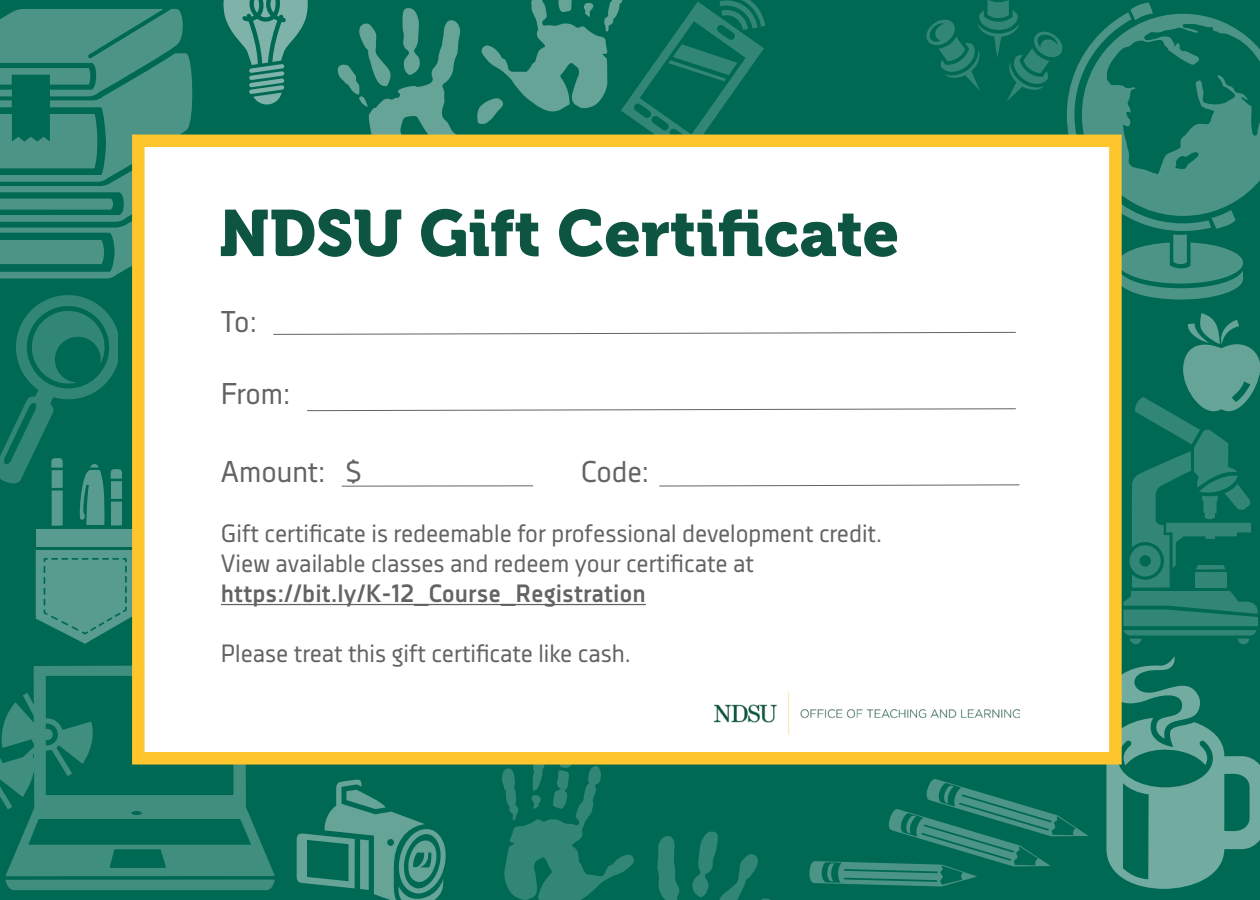
<style>
.page{position:relative;width:1260px;height:900px;background:#006954}
.page>*{position:absolute;margin:0;border:0;box-sizing:border-box;transform-origin:0 0}
.t1{font:65px "Museo 900";color:#0d5540}
.t2{font:30px "Decima Nova";color:#636366}
.t3{font:25px/30px "Decima Nova";color:#636366}
.t4{font:700 25px "Decima Nova";color:#636366}
</style>
<div class="page">
<svg style="left:0;top:9px;width:210px;height:270px;background:#348776"></svg>
<svg style="left:1106px;top:656px;width:154px;height:233px;background:#358877"></svg>
<svg style="left:337px;top:8px;width:124px;height:127px;background:#267f6d"></svg>
<svg style="left:477px;top:0;width:288px;height:135px;background:#1a7864"></svg>
<div style="left:36px;top:529px;width:99px;height:18px;background:#589c8f"></div>
<svg style="left:36px;top:550px;width:96px;height:94px;background:#489384"></svg>
<div style="left:111px;top:502px;width:11px;height:24px;background:#277f6e"></div>
<svg style="left:502px;top:765px;width:273px;height:135px;background:#0d705d"></svg>
<svg style="left:297px;top:779px;width:150px;height:121px;background:#28806e"></svg>
<div style="left:5px;top:880px;width:270px;height:10px;background:#3f8e7e"></div>
<svg style="left:6px;top:665px;width:269px;height:211px;background:#1a7865"></svg>
<svg style="left:0;top:693px;width:98px;height:116px;background:#1f7b68"></svg>
<svg style="left:0;top:293px;width:122px;height:232px;background:#147561"></svg>
<svg style="left:809px;top:779px;width:280px;height:108px;background:#12735f"></svg>
<svg style="left:223px;top:0;width:85px;height:105px;background:#368878"></svg>
<svg style="left:1123px;top:313px;width:137px;height:331px;background:#197865"></svg>
<div style="left:132px;top:135px;width:990px;height:630px;background:#fff;border:12px solid #ffc52d"></div>
<svg style="left:924px;top:0;width:336px;height:300px"></svg>
<hr style="left:221px;top:604px;width:425px;height:1px;background:#636366">
<svg style="left:273px;top:332px;width:743px;height:3px"></svg>
<svg style="left:307px;top:408px;width:709px;height:3px"></svg>
<hr style="left:342px;top:485px;width:191px;height:2px;background:#636366">
<svg style="left:659px;top:484px;width:361px;height:3px"></svg>
<img style="left:715px;top:693px;width:304px;height:42px">
<h1 class="t1" style="left:219px;top:196px;width:682px">NDSU Gift Certificate</h1>
<p class="t2" style="left:221px;top:304px;width:37px">To:</p>
<p class="t2" style="left:221px;top:376px;width:71px">From:</p>
<p class="t2" style="left:221px;top:454px;width:143px">Amount: $</p>
<p class="t2" style="left:581px;top:454px;width:70px">Code:</p>
<p class="t3" style="left:221px;top:518px;width:663px">Gift certificate is redeemable for professional development credit.<br>View available classes and redeem your certificate at</p>
<p class="t4" style="left:221px;top:579px;width:426px">https://bit.ly/K-12_Course_Registration</p>
<p class="t3" style="left:221px;top:638px;width:411px">Please treat this gift certificate like cash.</p>
</div>
